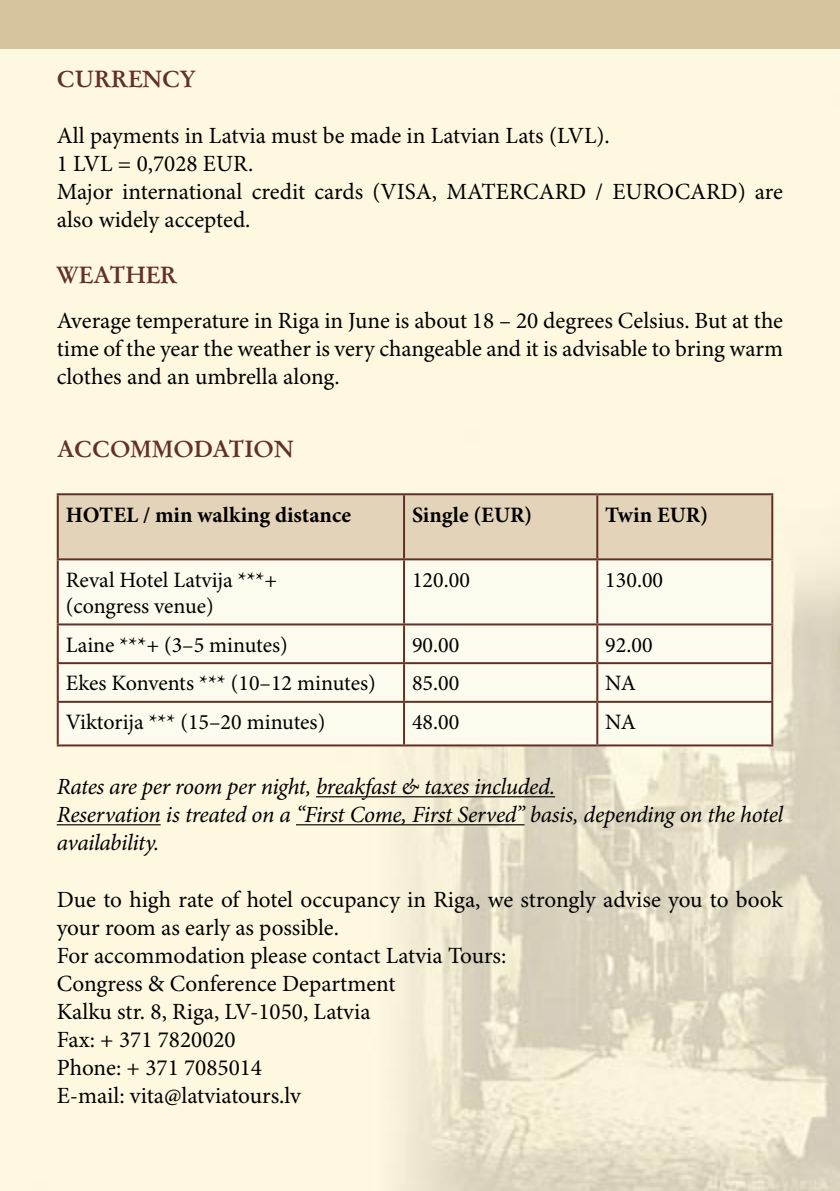
<style>
.page{position:relative;width:840px;height:1191px;background:#fff}
.page>*{position:absolute;margin:0;border:0;box-sizing:border-box;transform-origin:0 0}
.t1{font:23.2px/28px "Minion Pro";color:#000}
.t2{font:italic 23.2px/28px "Minion Pro";letter-spacing:-.02em;color:#000}
.t3{font:700 23.2px "Original Garamond TL";color:#633026}
.t4{font:22px "Minion Pro";color:#000}
.t5{font:700 22px "Minion Pro";color:#000}
</style>
<div class="page">
<img style="left:0;top:49px;width:839px;height:1142px">
<hr style="left:316px;top:796px;width:239px;height:1px;background:#000">
<hr style="left:57px;top:824px;width:103px;height:1px;background:#000">
<hr style="left:296px;top:824px;width:228px;height:1px;background:#000">
<div style="left:59px;top:495px;width:711px;height:63px;background:#e3d3b8"></div>
<div style="left:59px;top:560px;width:711px;height:184px;background:#fdfbed"></div>
<hr style="left:57px;top:493px;width:347px;height:2px;background:#633026">
<hr style="left:57px;top:495px;width:2px;height:63px;background:#633026">
<hr style="left:404px;top:493px;width:193px;height:2px;background:#633026">
<hr style="left:403px;top:495px;width:2px;height:63px;background:#633026">
<hr style="left:597px;top:493px;width:175px;height:2px;background:#633026">
<hr style="left:596px;top:495px;width:2px;height:63px;background:#633026">
<hr style="left:770px;top:495px;width:2px;height:63px;background:#633026">
<hr style="left:57px;top:558px;width:347px;height:2px;background:#633026">
<hr style="left:57px;top:560px;width:2px;height:63px;background:#633026">
<hr style="left:404px;top:558px;width:193px;height:2px;background:#633026">
<hr style="left:403px;top:560px;width:2px;height:63px;background:#633026">
<hr style="left:597px;top:558px;width:175px;height:2px;background:#633026">
<hr style="left:596px;top:560px;width:2px;height:63px;background:#633026">
<hr style="left:770px;top:560px;width:2px;height:63px;background:#633026">
<hr style="left:57px;top:623px;width:347px;height:2px;background:#633026">
<hr style="left:57px;top:625px;width:2px;height:37px;background:#633026">
<hr style="left:404px;top:623px;width:193px;height:2px;background:#633026">
<hr style="left:403px;top:625px;width:2px;height:37px;background:#633026">
<hr style="left:597px;top:623px;width:175px;height:2px;background:#633026">
<hr style="left:596px;top:625px;width:2px;height:37px;background:#633026">
<hr style="left:770px;top:625px;width:2px;height:37px;background:#633026">
<hr style="left:57px;top:662px;width:347px;height:2px;background:#633026">
<hr style="left:57px;top:664px;width:2px;height:37px;background:#633026">
<hr style="left:404px;top:662px;width:193px;height:2px;background:#633026">
<hr style="left:403px;top:664px;width:2px;height:37px;background:#633026">
<hr style="left:597px;top:662px;width:175px;height:2px;background:#633026">
<hr style="left:596px;top:664px;width:2px;height:37px;background:#633026">
<hr style="left:770px;top:664px;width:2px;height:37px;background:#633026">
<hr style="left:57px;top:701px;width:347px;height:2px;background:#633026">
<hr style="left:57px;top:703px;width:2px;height:41px;background:#633026">
<hr style="left:404px;top:701px;width:193px;height:2px;background:#633026">
<hr style="left:403px;top:703px;width:2px;height:41px;background:#633026">
<hr style="left:597px;top:701px;width:175px;height:2px;background:#633026">
<hr style="left:596px;top:703px;width:2px;height:41px;background:#633026">
<hr style="left:770px;top:703px;width:2px;height:41px;background:#633026">
<hr style="left:57px;top:744px;width:347px;height:2px;background:#633026">
<hr style="left:404px;top:744px;width:193px;height:2px;background:#633026">
<hr style="left:597px;top:744px;width:175px;height:2px;background:#633026">
<hr style="left:0;top:1142px;width:1px;height:49px;background:#d8c39f">
<div style="left:0;top:0;width:839px;height:49px;background:#d8c39f"></div>
<p class="t3" style="left:57px;top:64px;width:141px">CURRENCY</p>
<p class="t1" style="left:57px;top:123px;width:554px">All payments in Latvia must be made in Latvian Lats (LVL).</p>
<p class="t1" style="left:57px;top:151px;width:198px">1 LVL = 0,7028 EUR.</p>
<p class="t1" style="left:57px;top:179px;width:727px">Major international credit cards (VISA, MATERCARD / EUROCARD) are also widely accepted.</p>
<p class="t3" style="left:57px;top:260px;width:122px">WEATHER</p>
<p class="t1" style="left:57px;top:308px;width:727px;text-align:justify">Average temperature in Riga in June is about 18 – 20 degrees Celsius. But at the time of the year the weather is very changeable and it is advisable to bring warm clothes and an umbrella along.</p>
<p class="t3" style="left:57px;top:434px;width:238px">ACCOMMODATION</p>
<p class="t5" style="left:66px;top:501px;width:286px">HOTEL / min walking distance</p>
<p class="t5" style="left:412px;top:501px;width:122px">Single (EUR)</p>
<p class="t5" style="left:605px;top:501px;width:104px">Twin EUR)</p>
<p class="t4" style="left:66px;top:566px;width:213px">Reval Hotel Latvija ***+</p>
<p class="t4" style="left:66px;top:593px;width:149px">(congress venue)</p>
<p class="t4" style="left:412px;top:566px;width:59px">120.00</p>
<p class="t4" style="left:605px;top:566px;width:59px">130.00</p>
<p class="t4" style="left:66px;top:631px;width:223px">Laine ***+ (3–5 minutes)</p>
<p class="t4" style="left:412px;top:631px;width:49px">90.00</p>
<p class="t4" style="left:605px;top:631px;width:49px">92.00</p>
<p class="t4" style="left:66px;top:670px;width:311px">Ekes Konvents *** (10–12 minutes)</p>
<p class="t4" style="left:412px;top:670px;width:49px">85.00</p>
<p class="t4" style="left:605px;top:670px;width:32px">NA</p>
<p class="t4" style="left:66px;top:709px;width:261px">Viktorija *** (15–20 minutes)</p>
<p class="t4" style="left:412px;top:709px;width:49px">48.00</p>
<p class="t4" style="left:605px;top:709px;width:32px">NA</p>
<p class="t2" style="left:57px;top:774px;width:499px">Rates are per room per night, breakfast &amp; taxes included.</p>
<p class="t2" style="left:57px;top:802px;width:727px">Reservation is treated on a “First Come, First Served” basis, depending on the hotel availability.</p>
<p class="t1" style="left:57px;top:886px;width:727px">Due to high rate of hotel occupancy in Riga, we strongly advise you to book your room as early as possible.</p>
<p class="t1" style="left:57px;top:942px;width:451px">For accommodation please contact Latvia Tours:</p>
<p class="t1" style="left:57px;top:970px;width:340px">Congress &amp; Conference Department</p>
<p class="t1" style="left:57px;top:998px;width:315px">Kalku str. 8, Riga, LV-1050, Latvia</p>
<p class="t1" style="left:57px;top:1026px;width:180px">Fax: + 371 7820020</p>
<p class="t1" style="left:57px;top:1054px;width:207px">Phone: + 371 7085014</p>
<p class="t1" style="left:57px;top:1082px;width:245px">E-mail: vita@latviatours.lv</p>
</div>
